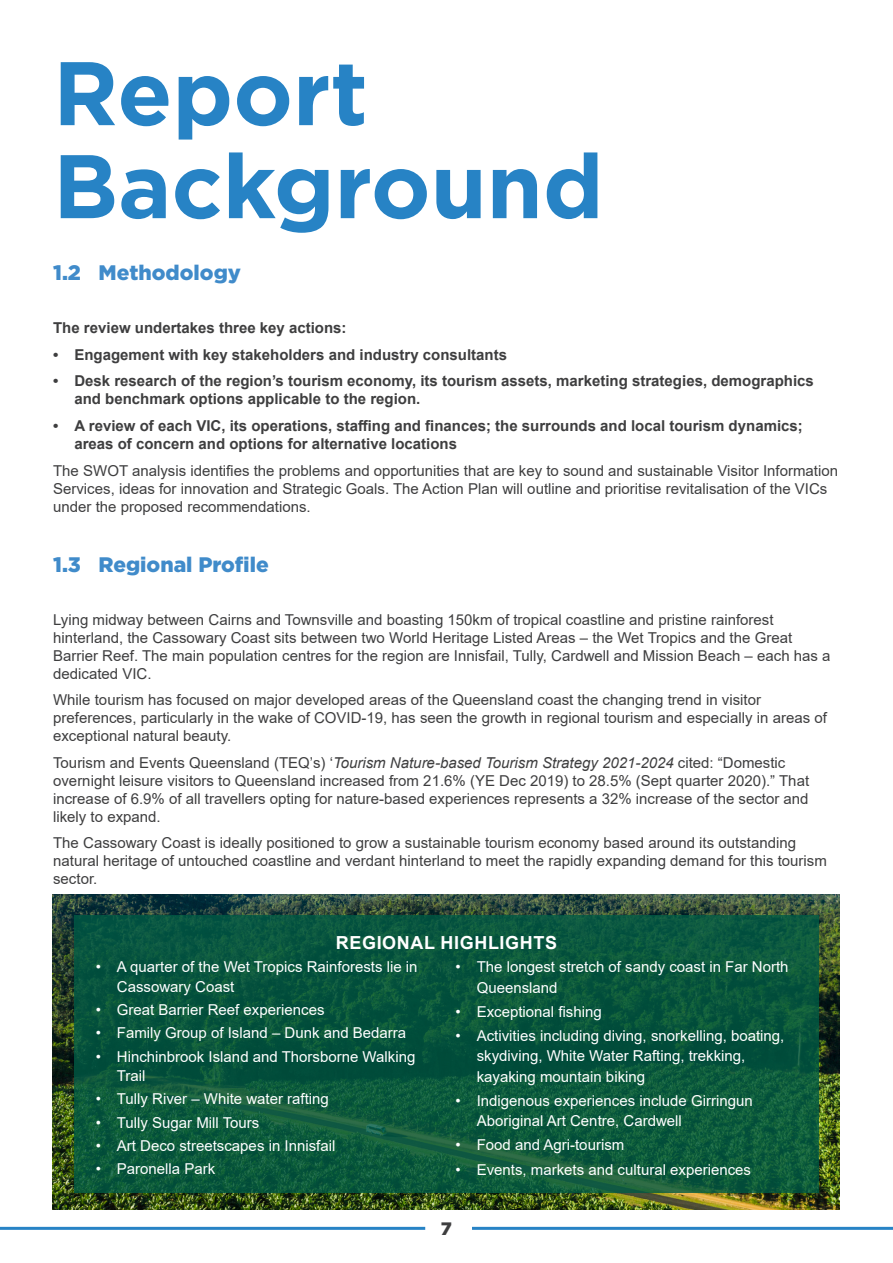
<style>
.page{position:relative;width:893px;height:1263px;background:#fff}
.page>*{position:absolute;margin:0;border:0;box-sizing:border-box;transform-origin:0 0}
.MAIN_HEADING{font:700 90px/93px "Gotham";color:#2783c5}
.Sub_Heading{font:900 21px "Gotham";color:#408bca}
.Body{font:700 18px "Arial";letter-spacing:.035em;color:#fff}
.t1{font:900 18px "Gotham";color:#3e3e3f}
.Body-2{font:15px/18px "Arial";color:#3e3e3f}
.Body-3{font:15px/20.1px "Arial";color:#fff}
.Body-4{font:700 15px/18px "Arial";color:#3e3e3f}
.s1{font-style:italic}
</style>
<div class="page">
<hr style="left:472px;top:1227px;width:421px;height:3px;background:#2783c5">
<hr style="left:0;top:1227px;width:425px;height:3px;background:#2783c5">
<img style="left:53px;top:894px;width:787px;height:316px">
<svg style="left:74px;top:915px;width:745px;height:278px;background:#0a573c"></svg>
<p class="MAIN_HEADING" style="left:53px;top:46px;width:552px">Report<br>Background</p>
<p class="Sub_Heading" style="left:53px;top:259px;width:189px">1.2 Methodology</p>
<p class="Body-4" style="left:53px;top:319px;width:295px">The review undertakes three key actions:</p>
<p class="Body-4" style="left:53px;top:346px;width:455px">• Engagement with key stakeholders and industry consultants</p>
<p class="Body-4" style="left:74px;top:372px;width:741px;text-indent:-21px">• Desk research of the region’s tourism economy, its tourism assets, marketing strategies, demographics and benchmark options applicable to the region.</p>
<p class="Body-4" style="left:74px;top:417px;width:730px;text-indent:-21px">• A review of each VIC, its operations, staffing and finances; the surrounds and local tourism dynamics; areas of concern and options for alternative locations</p>
<p class="Body-2" style="left:53px;top:461px;width:786px">The SWOT analysis identifies the problems and opportunities that are key to sound and sustainable Visitor Information<br>Services, ideas for innovation and Strategic Goals. The Action Plan will outline and prioritise revitalisation of the VICs under the proposed recommendations.</p>
<p class="Sub_Heading" style="left:53px;top:550px;width:217px">1.3 Regional Profile</p>
<p class="Body-2" style="left:53px;top:610px;width:779px">Lying midway between Cairns and Townsville and boasting 150km of tropical coastline and pristine rainforest hinterland, the Cassowary Coast sits between two World Heritage Listed Areas – the Wet Tropics and the Great Barrier Reef. The main population centres for the region are Innisfail, Tully, Cardwell and Mission Beach – each has a dedicated VIC.</p>
<p class="Body-2" style="left:53px;top:691px;width:775px">While tourism has focused on major developed areas of the Queensland coast the changing trend in visitor preferences, particularly in the wake of COVID-19, has seen the growth in regional tourism and especially in areas of exceptional natural beauty.</p>
<p class="Body-2" style="left:53px;top:753px;width:757px">Tourism and Events Queensland (TEQ’s) ‘<span class="s1">Tourism Nature-based Tourism Strategy 2021-2024</span> cited: “Domestic overnight leisure visitors to Queensland increased from 21.6% (YE Dec 2019) to 28.5% (Sept quarter 2020).” That increase of 6.9% of all travellers opting for nature-based experiences represents a 32% increase of the sector and likely to expand.</p>
<p class="Body-2" style="left:53px;top:834px;width:775px">The Cassowary Coast is ideally positioned to grow a sustainable tourism economy based around its outstanding natural heritage of untouched coastline and verdant hinterland to meet the rapidly expanding demand for this tourism sector.</p>
<p class="Body" style="left:336px;top:930px;width:223px">REGIONAL HIGHLIGHTS</p>
<p class="Body-3" style="left:117px;top:957px;width:302px;line-height:19.2px;text-indent:-21px">• A quarter of the Wet Tropics Rainforests lie in<br>Cassowary Coast</p>
<p class="Body-3" style="left:96px;top:999px;width:230px">• Great Barrier Reef experiences</p>
<p class="Body-3" style="left:96px;top:1023px;width:312px">• Family Group of Island – Dunk and Bedarra</p>
<p class="Body-3" style="left:117px;top:1047px;width:300px;line-height:19.2px;text-indent:-21px">• Hinchinbrook Island and Thorsborne Walking<br>Trail</p>
<p class="Body-3" style="left:96px;top:1089px;width:235px">• Tully River – White water rafting</p>
<p class="Body-3" style="left:96px;top:1112px;width:165px">• Tully Sugar Mill Tours</p>
<p class="Body-3" style="left:96px;top:1135px;width:241px">• Art Deco streetscapes in Innisfail</p>
<p class="Body-3" style="left:96px;top:1159px;width:121px">• Paronella Park</p>
<p class="Body-3" style="left:477px;top:957px;width:313px;text-indent:-21px">• The longest stretch of sandy coast in Far North<br>Queensland</p>
<p class="Body-3" style="left:455px;top:1001px;width:148px">• Exceptional fishing</p>
<p class="Body-3" style="left:477px;top:1026px;width:309px;text-indent:-21px">• Activities including diving, snorkelling, boating, skydiving, White Water Rafting, trekking, kayaking mountain biking</p>
<p class="Body-3" style="left:477px;top:1090px;width:277px;text-indent:-21px">• Indigenous experiences include Girringun<br>Aboriginal Art Centre, Cardwell</p>
<p class="Body-3" style="left:455px;top:1135px;width:170px">• Food and Agri-tourism</p>
<p class="Body-3" style="left:455px;top:1159px;width:297px">• Events, markets and cultural experiences</p>
<p class="t1" style="left:441px;top:1216px;width:13px">7</p>
</div>
